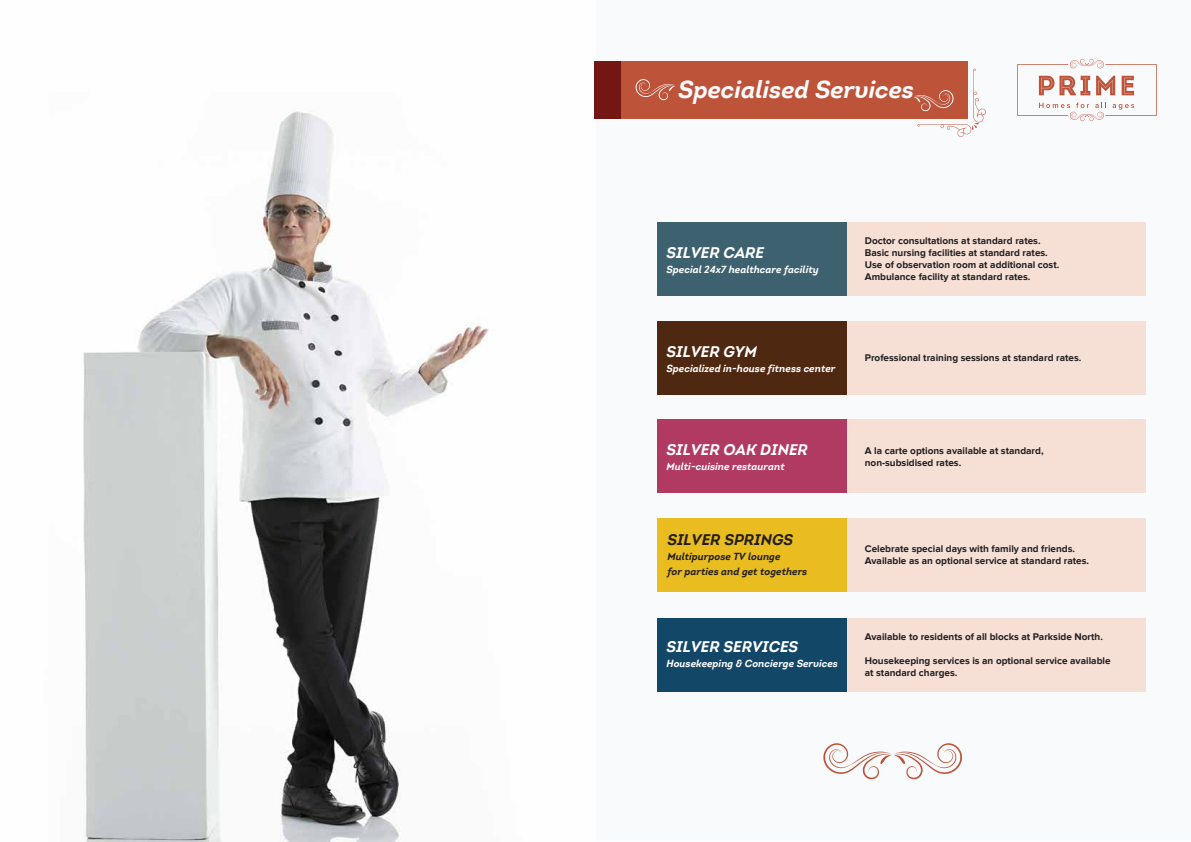
<style>
.page{position:relative;width:1191px;height:842px;background:#fff}
.page>*{position:absolute;margin:0;border:0;box-sizing:border-box;transform-origin:0 0}
.t1{font:italic 700 24px "Intro";color:#f9fafc}
.t2{font:italic 700 15px "Intro";color:#fff}
.t3{font:italic 700 15px "Intro";color:#231f20}
.t4{font:700 10px/12px "Proxima Nova";color:#231f20}
.t5{font:italic 700 10px "Intro";color:#fff}
.t6{font:italic 700 10px/15px "Intro";color:#231f20}
</style>
<div class="page">
<div style="left:594px;top:0;width:597px;height:841px;background:#f9fafc"></div>
<img style="left:83px;top:61px;width:512px;height:781px">
<div style="left:595px;top:61px;width:373px;height:58px;background:#bd5339"></div>
<div style="left:595px;top:61px;width:26px;height:58px;background:#741614"></div>
<svg style="left:823px;top:743px;width:139px;height:36px"></svg>
<svg style="left:635px;top:79px;width:40px;height:21px"></svg>
<svg style="left:914px;top:68px;width:72px;height:69px"></svg>
<div style="left:847px;top:618px;width:298px;height:74px;background:#f6e0d6"></div>
<div style="left:845px;top:222px;width:300px;height:74px;background:#f6e0d6"></div>
<div style="left:657px;top:222px;width:190px;height:74px;background:#3d616f"></div>
<div style="left:845px;top:321px;width:300px;height:74px;background:#f6e0d6"></div>
<div style="left:657px;top:321px;width:190px;height:74px;background:#4f2811"></div>
<div style="left:845px;top:419px;width:300px;height:74px;background:#f6e0d6"></div>
<div style="left:657px;top:419px;width:190px;height:74px;background:#b13a62"></div>
<div style="left:845px;top:518px;width:300px;height:74px;background:#f6e0d6"></div>
<div style="left:657px;top:518px;width:190px;height:74px;background:#e9bd1f"></div>
<div style="left:657px;top:618px;width:190px;height:74px;background:#134767"></div>
<svg style="left:1017px;top:59px;width:139px;height:62px"></svg>
<h1 class="t1" style="left:678px;top:75px;width:238px">Specialised Services</h1>
<h2 class="t2" style="left:666px;top:243px;width:99px">SILVER CARE</h2>
<p class="t5" style="left:666px;top:263px;width:154px">Special 24x7 healthcare facility</p>
<h2 class="t2" style="left:666px;top:342px;width:92px">SILVER GYM</h2>
<p class="t5" style="left:666px;top:362px;width:170px">Specialized in-house fitness center</p>
<p class="t4" style="left:865px;top:235px;width:196px">Doctor consultations at standard rates.<br>Basic nursing facilities at standard rates.<br>Use of observation room at additional cost.<br>Ambulance facility at standard rates.</p>
<p class="t4" style="left:864px;top:352px;width:218px">Professional training sessions at standard rates.</p>
<h2 class="t2" style="left:666px;top:440px;width:143px">SILVER OAK DINER</h2>
<p class="t5" style="left:666px;top:460px;width:120px">Multi-cuisine restaurant</p>
<h2 class="t3" style="left:667px;top:530px;width:127px">SILVER SPRINGS</h2>
<p class="t6" style="left:667px;top:549px;width:141px">Multipurpose TV lounge<br>for parties and get togethers</p>
<h2 class="t2" style="left:666px;top:638px;width:133px">SILVER SERVICES</h2>
<p class="t5" style="left:666px;top:657px;width:173px">Housekeeping &amp; Concierge Services</p>
<p class="t4" style="left:865px;top:445px;width:180px">A la carte options available at standard, non-subsidised rates.</p>
<p class="t4" style="left:865px;top:543px;width:226px">Celebrate special days with family and friends.<br>Available as an optional service at standard rates.</p>
<p class="t4" style="left:865px;top:631px;width:239px">Available to residents of all blocks at Parkside North.</p>
<p class="t4" style="left:865px;top:655px;width:247px">Housekeeping services is an optional service available at standard charges.</p>
</div>
